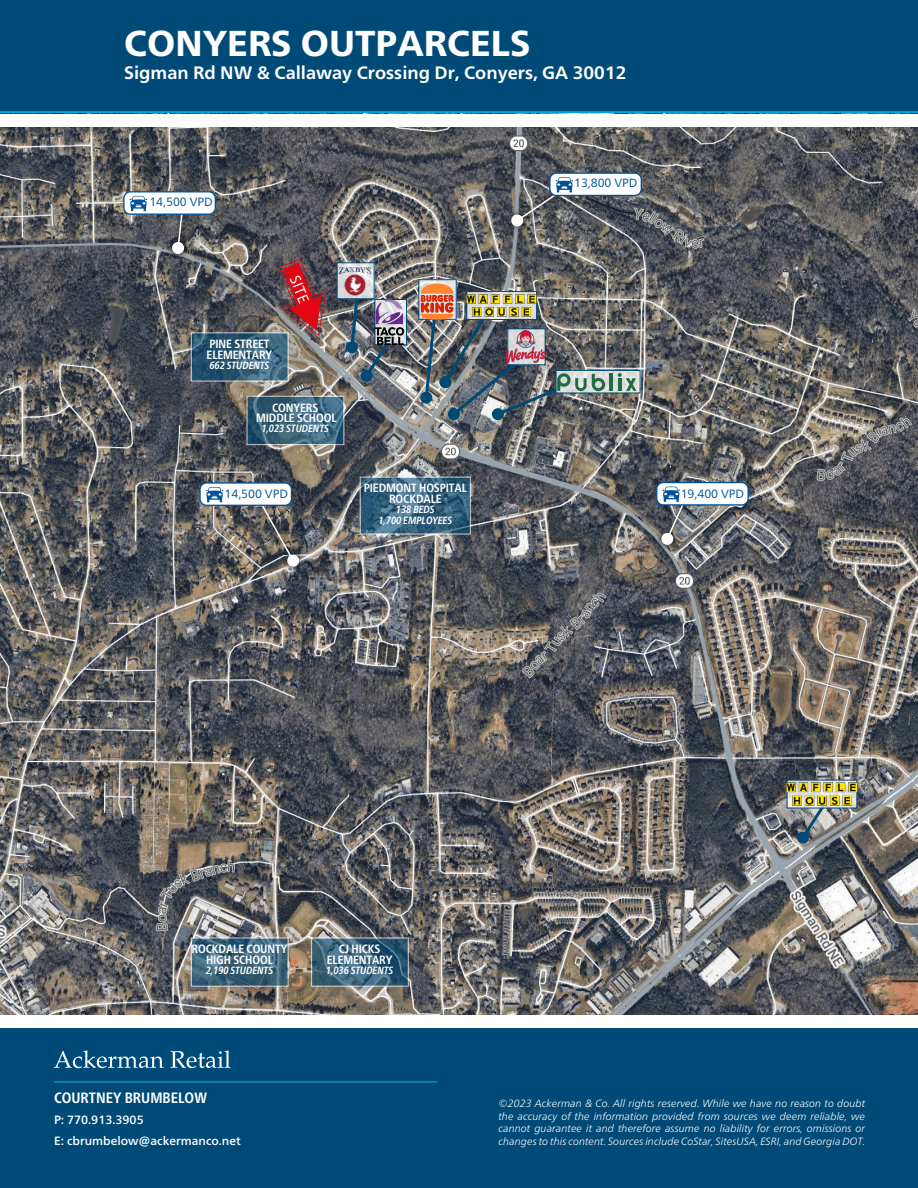
<style>
.page{position:relative;width:918px;height:1188px;background:#fff}
.page>*{position:absolute;margin:0;border:0;box-sizing:border-box;transform-origin:0 0}
.t1{font:800 36px "Frutiger Neue LT";color:#fff}
.t2{font:700 18px "Frutiger Neue LT";color:#fff}
.t3{font:condensed 18px "Frutiger Neue LT";letter-spacing:.02em;color:#fff}
.t4{font:700 condensed 15px "Frutiger Neue LT";color:#fff}
.t5{font:15px "Frutiger Neue LT";color:#fff}
.TEXT_-_Point_of_Interest_-_White_Cond_Bo{font:700 condensed 12px/10.5px "Frutiger Neue LT";letter-spacing:-.01em;color:#fff;text-align:center}
.t6{font:500 12px/21px "Frutiger Neue LT";color:#fff}
.TEXT_-_Traffic_Count_-_Blue_Book_8pt{font:12px "Frutiger Neue LT";color:#01529a}
.t7{font:italic 300 10.5px/12.6px "Frutiger Neue LT";color:#fff;text-align:justify}
.TEXT_-_Interest_Subscript_-_White_Cond_B{font:italic 700 condensed 10.5px "Frutiger Neue LT";letter-spacing:-.01em;color:#fff}
</style>
<div class="page">
<img style="left:0;top:113px;width:918px;height:902px">
<svg style="left:279px;top:259px;width:48px;height:77px;background:#923e45"></svg>
<svg style="left:191px;top:332px;width:98px;height:50px;background:#3c647c"></svg>
<svg style="left:246px;top:396px;width:98px;height:49px;background:#41697f"></svg>
<svg style="left:360px;top:477px;width:111px;height:58px;background:#3e6883"></svg>
<svg style="left:191px;top:937px;width:98px;height:50px;background:#476c81"></svg>
<svg style="left:311px;top:937px;width:98px;height:50px;background:#41687e"></svg>
<div style="left:346px;top:341px;width:12px;height:12px;background:#004a77;border-radius:50%"></div>
<svg style="left:166px;top:190px;width:24px;height:70px"></svg>
<svg style="left:176px;top:215px;width:9px;height:35px"></svg>
<div style="left:172px;top:242px;width:12px;height:12px;background:#fff;border-radius:50%"></div>
<svg style="left:361px;top:370px;width:12px;height:12px"></svg>
<div style="left:492px;top:408px;width:12px;height:12px;background:#004a77;border-radius:50%"></div>
<svg style="left:799px;top:808px;width:35px;height:34px"></svg>
<div style="left:797px;top:831px;width:12px;height:13px;background:#004a77;border-radius:50%"></div>
<div style="left:448px;top:408px;width:12px;height:12px;background:#004a77;border-radius:50%"></div>
<svg style="left:655px;top:477px;width:44px;height:74px"></svg>
<svg style="left:506px;top:172px;width:79px;height:60px"></svg>
<svg style="left:250px;top:489px;width:55px;height:84px"></svg>
<svg style="left:254px;top:492px;width:46px;height:75px;background:#666564"></svg>
<div style="left:337px;top:262px;width:38px;height:37px;border:1px solid #004a77"></div>
<img style="left:337px;top:263px;width:36px;height:36px">
<svg style="left:404px;top:301px;width:1px;height:42px"></svg>
<div style="left:375px;top:299px;width:32px;height:46px;border:1px solid #004a77"></div>
<img style="left:349px;top:283px;width:55px;height:97px">
<svg style="left:420px;top:281px;width:35px;height:37px"></svg>
<div style="left:418px;top:279px;width:39px;height:41px;border:1px solid #004a77"></div>
<svg style="left:605px;top:372px;width:33px;height:19px"></svg>
<div style="left:556px;top:370px;width:84px;height:23px;border:1px solid #004a77"></div>
<hr style="left:610px;top:374px;width:3px;height:17px;background:#216b41">
<img style="left:421px;top:284px;width:184px;height:134px">
<svg style="left:618px;top:373px;width:24px;height:18px"></svg>
<svg style="left:509px;top:362px;width:35px;height:1px"></svg>
<div style="left:507px;top:328px;width:39px;height:37px;border:1px solid #004a77"></div>
<img style="left:507px;top:330px;width:39px;height:32px">
<svg style="left:789px;top:782px;width:66px;height:24px"></svg>
<img style="left:787px;top:783px;width:70px;height:22px">
<div style="left:657px;top:483px;width:91px;height:22px;background:#fff;border-radius:6px"></div>
<div style="left:656px;top:482px;width:93px;height:24px;border:1px solid #01529a;border-radius:6px"></div>
<svg style="left:661px;top:481px;width:34px;height:65px"></svg>
<div style="left:550px;top:173px;width:91px;height:22px;background:#fff;border-radius:6px"></div>
<div style="left:549px;top:172px;width:93px;height:24px;border:1px solid #01529a;border-radius:6px"></div>
<svg style="left:511px;top:176px;width:71px;height:51px;background:#787f85"></svg>
<div style="left:200px;top:483px;width:91px;height:22px;background:#fff;border-radius:6px"></div>
<div style="left:199px;top:482px;width:93px;height:24px;border:1px solid #01529a;border-radius:6px"></div>
<svg style="left:206px;top:487px;width:17px;height:15px"></svg>
<div style="left:124px;top:192px;width:91px;height:22px;background:#fff;border-radius:6px"></div>
<div style="left:123px;top:191px;width:93px;height:24px;border:1px solid #01529a;border-radius:6px"></div>
<svg style="left:130px;top:196px;width:17px;height:15px"></svg>
<div style="left:0;top:0;width:918px;height:111px;background:#004a77"></div>
<hr style="left:0;top:111px;width:918px;height:2px;background:#009cd8">
<div style="left:0;top:1027px;width:918px;height:161px;background:#004a77"></div>
<svg style="left:54px;top:1050px;width:110px;height:18px"></svg>
<svg style="left:170px;top:1050px;width:60px;height:18px"></svg>
<hr style="left:54px;top:1082px;width:384px;height:1px;background:#00b5e6">
<div style="left:0;top:1015px;width:918px;height:13px;background:#fff"></div>
<div style="left:0;top:114px;width:918px;height:13px;background:#fff"></div>
<h1 class="t1" style="left:124px;top:22px;width:408px">CONYERS OUTPARCELS</h1>
<h2 class="t2" style="left:124px;top:62px;width:504px">Sigman Rd NW &amp; Callaway Crossing Dr, Conyers, GA 30012</h2>
<p class="TEXT_-_Traffic_Count_-_Blue_Book_8pt" style="left:149px;top:194px;width:65px">14,500 VPD</p>
<p class="TEXT_-_Point_of_Interest_-_White_Cond_Bo" style="left:209px;top:339px;width:62px">PINE STREET</p>
<p class="TEXT_-_Point_of_Interest_-_White_Cond_Bo" style="left:207px;top:349px;width:67px">ELEMENTARY</p>
<p class="TEXT_-_Interest_Subscript_-_White_Cond_B" style="left:210px;top:359px;width:61px">662 STUDENTS</p>
<p class="t5" style="left:303px;top:273px;width:30px;rotate:68deg">SITE</p>
<p class="TEXT_-_Point_of_Interest_-_White_Cond_Bo" style="left:272px;top:402px;width:48px">CONYERS</p>
<p class="TEXT_-_Point_of_Interest_-_White_Cond_Bo" style="left:256px;top:413px;width:82px">MIDDLE SCHOOL</p>
<p class="TEXT_-_Interest_Subscript_-_White_Cond_B" style="left:261px;top:423px;width:69px">1,023 STUDENTS</p>
<p class="TEXT_-_Traffic_Count_-_Blue_Book_8pt" style="left:574px;top:175px;width:65px">13,800 VPD</p>
<p class="TEXT_-_Point_of_Interest_-_White_Cond_Bo" style="left:364px;top:483px;width:105px">PIEDMONT HOSPITAL<br>ROCKDALE</p>
<p class="TEXT_-_Interest_Subscript_-_White_Cond_B" style="left:396px;top:503px;width:40px">138 BEDS</p>
<p class="TEXT_-_Interest_Subscript_-_White_Cond_B" style="left:379px;top:514px;width:75px">1,700 EMPLOYEES</p>
<p class="TEXT_-_Traffic_Count_-_Blue_Book_8pt" style="left:225px;top:487px;width:65px">14,500 VPD</p>
<p class="TEXT_-_Traffic_Count_-_Blue_Book_8pt" style="left:681px;top:486px;width:65px">19,400 VPD</p>
<p class="TEXT_-_Point_of_Interest_-_White_Cond_Bo" style="left:192px;top:944px;width:97px">ROCKDALE COUNTY<br>HIGH SCHOOL</p>
<p class="TEXT_-_Interest_Subscript_-_White_Cond_B" style="left:206px;top:964px;width:69px">2,190 STUDENTS</p>
<p class="TEXT_-_Point_of_Interest_-_White_Cond_Bo" style="left:339px;top:944px;width:43px">CJ HICKS</p>
<p class="TEXT_-_Point_of_Interest_-_White_Cond_Bo" style="left:327px;top:954px;width:67px">ELEMENTARY</p>
<p class="TEXT_-_Interest_Subscript_-_White_Cond_B" style="left:326px;top:964px;width:69px">1,036 STUDENTS</p>
<h3 class="t4" style="left:54px;top:1089px;width:154px">COURTNEY BRUMBELOW</h3>
<p class="t6" style="left:54px;top:1109px;width:188px">P: 770.913.3905<br>E: cbrumbelow@ackermanco.net</p>
<p class="t7" style="left:498px;top:1097px;width:368px">©2023 Ackerman &amp; Co. All rights reserved. While we have no reason to doubt the accuracy of the information provided from sources we deem reliable, we cannot guarantee it and therefore assume no liability for errors, omissions or changes to this content. Sources include CoStar, SitesUSA, ESRI, and Georgia DOT.</p>
<h2 class="t3" style="left:633px;top:1117px;width:232px">A DIVISION OF ACKERMAN &amp; CO</h2>
</div>
